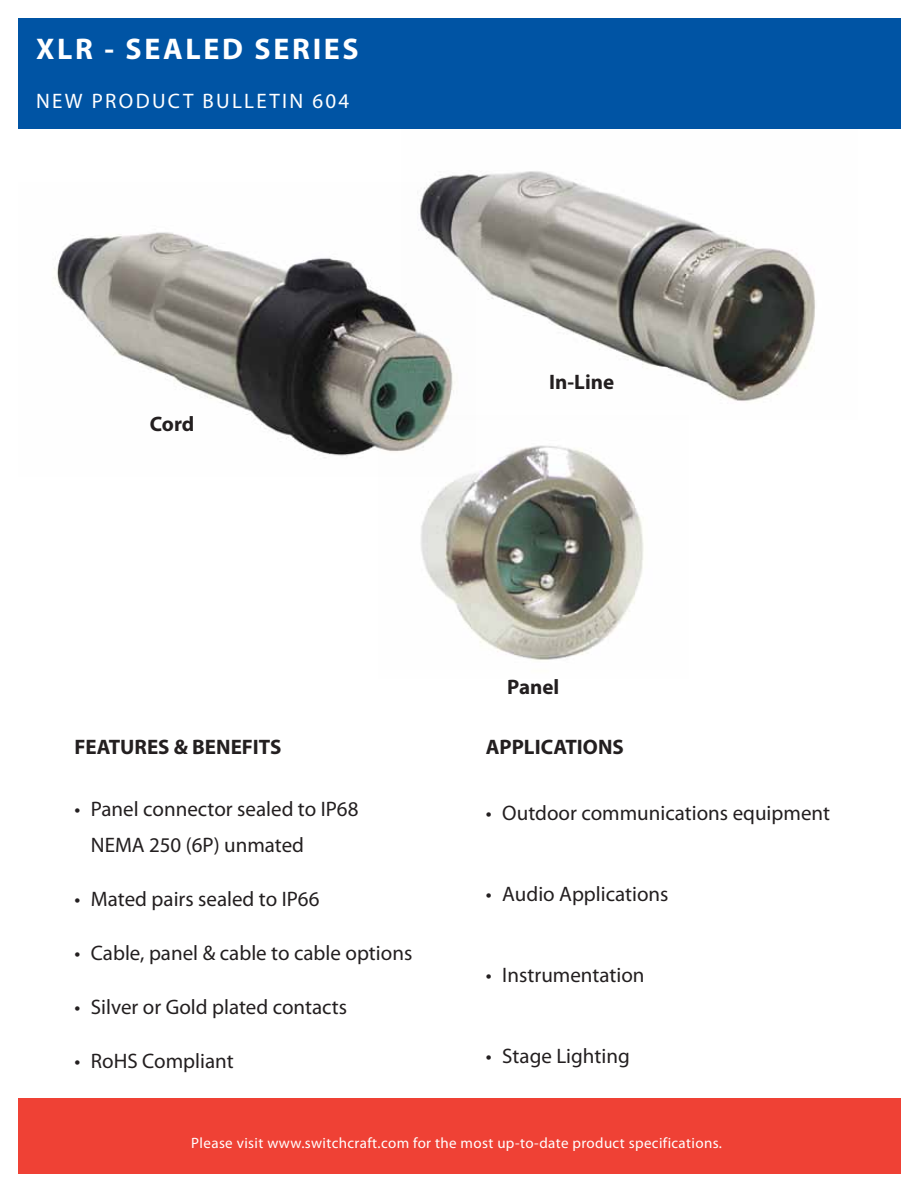
<style>
.page{position:relative;width:918px;height:1188px;background:#fff}
.page>*{position:absolute;margin:0;border:0;box-sizing:border-box;transform-origin:0 0}
.t1{font:700 30px "Myriad Pro";letter-spacing:.09em;color:#fff}
.t2{font:21px/36px "Myriad Pro";color:#231f20}
.t3{font:700 21px "Myriad Pro";color:#231f20}
.t4{font:21px "Myriad Pro";letter-spacing:.11em;color:#fff}
.t5{font:15px "Myriad Pro";letter-spacing:.025em;color:#fff}
</style>
<div class="page">
<div style="left:18px;top:19px;width:882px;height:110px;background:#0054a4"></div>
<div style="left:18px;top:1099px;width:882px;height:75px;background:#ef4135"></div>
<img style="left:53px;top:232px;width:349px;height:226px">
<img style="left:402px;top:171px;width:413px;height:244px">
<img style="left:378px;top:415px;width:266px;height:245px">
<h1 class="t1" style="left:36px;top:31px;width:324px">XLR - SEALED SERIES</h1>
<p class="t4" style="left:36px;top:93px;width:315px">NEW PRODUCT BULLETIN 604</p>
<p class="t3" style="left:150px;top:411px;width:46px">Cord</p>
<p class="t3" style="left:549px;top:370px;width:66px">In-Line</p>
<p class="t3" style="left:74px;top:735px;width:209px">FEATURES &amp; BENEFITS</p>
<p class="t2" style="left:91px;top:790px;width:269px;text-indent:-17px">• Panel connector sealed to IP68<br>NEMA 250 (6P) unmated</p>
<p class="t2" style="left:74px;top:880px;width:247px">• Mated pairs sealed to IP66</p>
<p class="t2" style="left:74px;top:934px;width:339px">• Cable, panel &amp; cable to cable options</p>
<p class="t2" style="left:74px;top:988px;width:274px">• Silver or Gold plated contacts</p>
<p class="t2" style="left:74px;top:1042px;width:161px">• RoHS Compliant</p>
<p class="t3" style="left:507px;top:675px;width:54px">Panel</p>
<p class="t3" style="left:486px;top:735px;width:140px">APPLICATIONS</p>
<p class="t2" style="left:486px;top:795px;width:346px">• Outdoor communications equipment</p>
<p class="t2" style="left:486px;top:876px;width:184px">• Audio Applications</p>
<p class="t2" style="left:486px;top:957px;width:160px">• Instrumentation</p>
<p class="t2" style="left:486px;top:1038px;width:145px">• Stage Lighting</p>
<p class="t5" style="left:191px;top:1137px;width:532px">Please visit www.switchcraft.com for the most up-to-date product specifications.</p>
</div>
